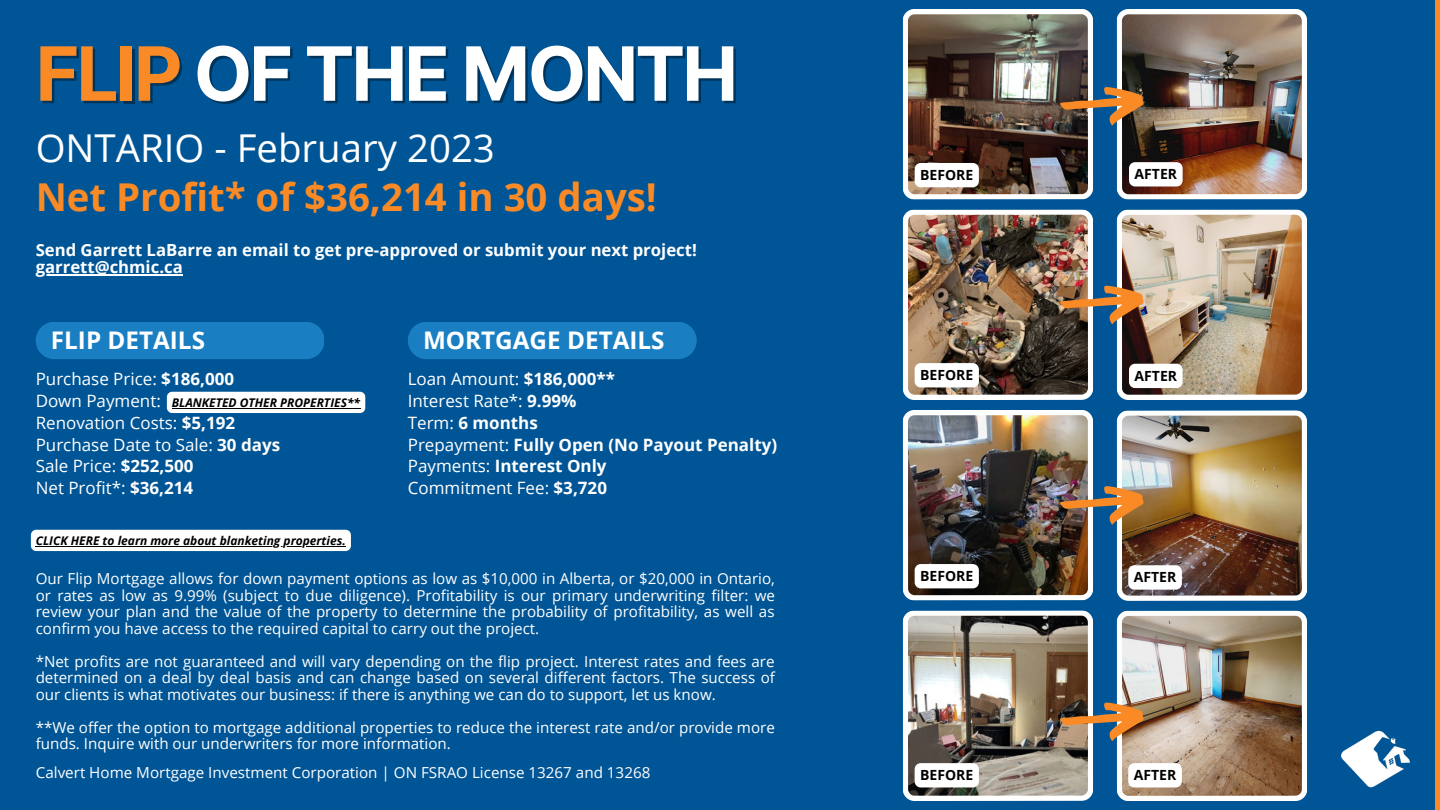
<style>
.page{position:relative;width:1440px;height:810px;background:#005596}
.page>*{position:absolute;margin:0;border:0;box-sizing:border-box;transform-origin:0 0}
.t1{font:700 74.8px "Inter";letter-spacing:-.04em;color:#fff}
.t2{font:700 38.4px "Open Sans";color:#f98a26}
.t3{font:38.4px "Open Sans";color:#fff}
.t4{font:700 24.3px "Open Sans";color:#fff}
.t5{font:700 17px/21.8px "Open Sans";color:#fff}
.t6{font:17px/21.8px "Open Sans";color:#fff}
.t7{font:700 16.7px/16.5px "Open Sans";color:#fff}
.t8{font:15.2px/16.5px "Open Sans";color:#fff;text-align:justify}
.t9{font:15.2px "Open Sans";color:#fefeff}
.t10{font:700 14px "Open Sans";color:#000}
.t11{font:italic 700 12px "Open Sans";color:#000}
.s1{color:rgb(0 0 0/.4)}
.s2{font-weight:700}
.s3{font-weight:400}
</style>
<div class="page">
<div style="left:408px;top:322px;width:288px;height:37px;background:#1a7fc2"></div>
<div style="left:36px;top:322px;width:288px;height:37px;background:#1a7fc2"></div>
<div style="left:1435px;top:0;width:5px;height:810px;background:#f98a26"></div>
<img style="left:1341px;top:730px;width:69px;height:58px">
<hr style="left:36px;top:274px;width:147px;height:2px;background:#fff">
<div style="left:167px;top:392px;width:198px;height:21px;background:#fff"></div>
<hr style="left:172px;top:408px;width:188px;height:1px;background:#000">
<img style="left:903px;top:9px;width:404px;height:191px">
<img style="left:903px;top:209px;width:404px;height:191px">
<img style="left:903px;top:410px;width:404px;height:191px">
<img style="left:903px;top:610px;width:404px;height:191px">
<div style="left:31px;top:530px;width:320px;height:21px;background:#fff;border-radius:5px"></div>
<hr style="left:36px;top:546px;width:310px;height:1px;background:#000">
<h1 class="t1" style="left:38px;top:29px;width:701px"><span class="s1">FLIP</span> OF THE MONTH</h1>
<h2 class="t3" style="left:36px;top:121px;width:461px">ONTARIO - February 2023</h2>
<h2 class="t2" style="left:36px;top:170px;width:623px">Net Profit* of $36,214 in 30 days!</h2>
<p class="t7" style="left:36px;top:242px;width:663px">Send Garrett LaBarre an email to get pre-approved or submit your next project! garrett@chmic.ca</p>
<h3 class="t4" style="left:51px;top:324px;width:156px">FLIP DETAILS</h3>
<p class="t6" style="left:36px;top:368px;width:246px">Purchase Price: <span class="s2">$186,000<br></span>Down Payment:<br>Renovation Costs: <span class="s2">$5,192<br></span>Purchase Date to Sale: <span class="s2">30 days<br></span>Sale Price: <span class="s2">$252,500<br></span>Net Profit*: <span class="s2">$36,214</span></p>
<p class="t11" style="left:172px;top:394px;width:190px">BLANKETED OTHER PROPERTIES**</p>
<p class="t11" style="left:36px;top:532px;width:312px">CLICK HERE to learn more about blanketing properties.</p>
<h3 class="t4" style="left:423px;top:324px;width:243px">MORTGAGE DETAILS</h3>
<p class="t5" style="left:408px;top:368px;width:371px"><span class="s3">Loan Amount:</span> $186,000**<br><span class="s3">Interest Rate*:</span> 9.99%<br><span class="s3">Term:</span> 6 months<br><span class="s3">Prepayment:</span> Fully Open (No Payout Penalty)<br><span class="s3">Payments:</span> Interest Only<br><span class="s3">Commitment Fee:</span> $3,720</p>
<p class="t8" style="left:36px;top:570px;width:741px">Our Flip Mortgage allows for down payment options as low as $10,000 in Alberta, or $20,000 in Ontario, or rates as low as 9.99% (subject to due diligence). Profitability is our primary underwriting filter: we review your plan and the value of the property to determine the probability of profitability, as well as confirm you have access to the required capital to carry out the project.</p>
<p class="t8" style="left:36px;top:653px;width:741px">*Net profits are not guaranteed and will vary depending on the flip project. Interest rates and fees are determined on a deal by deal basis and can change based on several different factors. The success of our clients is what motivates our business: if there is anything we can do to support, let us know.</p>
<p class="t8" style="left:36px;top:719px;width:741px">**We offer the option to mortgage additional properties to reduce the interest rate and/or provide more funds. Inquire with our underwriters for more information.</p>
<p class="t9" style="left:36px;top:762px;width:616px">Calvert Home Mortgage Investment Corporation | ON FSRAO License 13267 and 13268</p>
<p class="t10" style="left:920px;top:165px;width:55px">BEFORE</p>
<p class="t10" style="left:1135px;top:164px;width:44px">AFTER</p>
<p class="t10" style="left:920px;top:365px;width:55px">BEFORE</p>
<p class="t10" style="left:1135px;top:366px;width:44px">AFTER</p>
<p class="t10" style="left:920px;top:566px;width:55px">BEFORE</p>
<p class="t10" style="left:1134px;top:567px;width:44px">AFTER</p>
<p class="t10" style="left:920px;top:765px;width:55px">BEFORE</p>
<p class="t10" style="left:1134px;top:765px;width:44px">AFTER</p>
</div>
